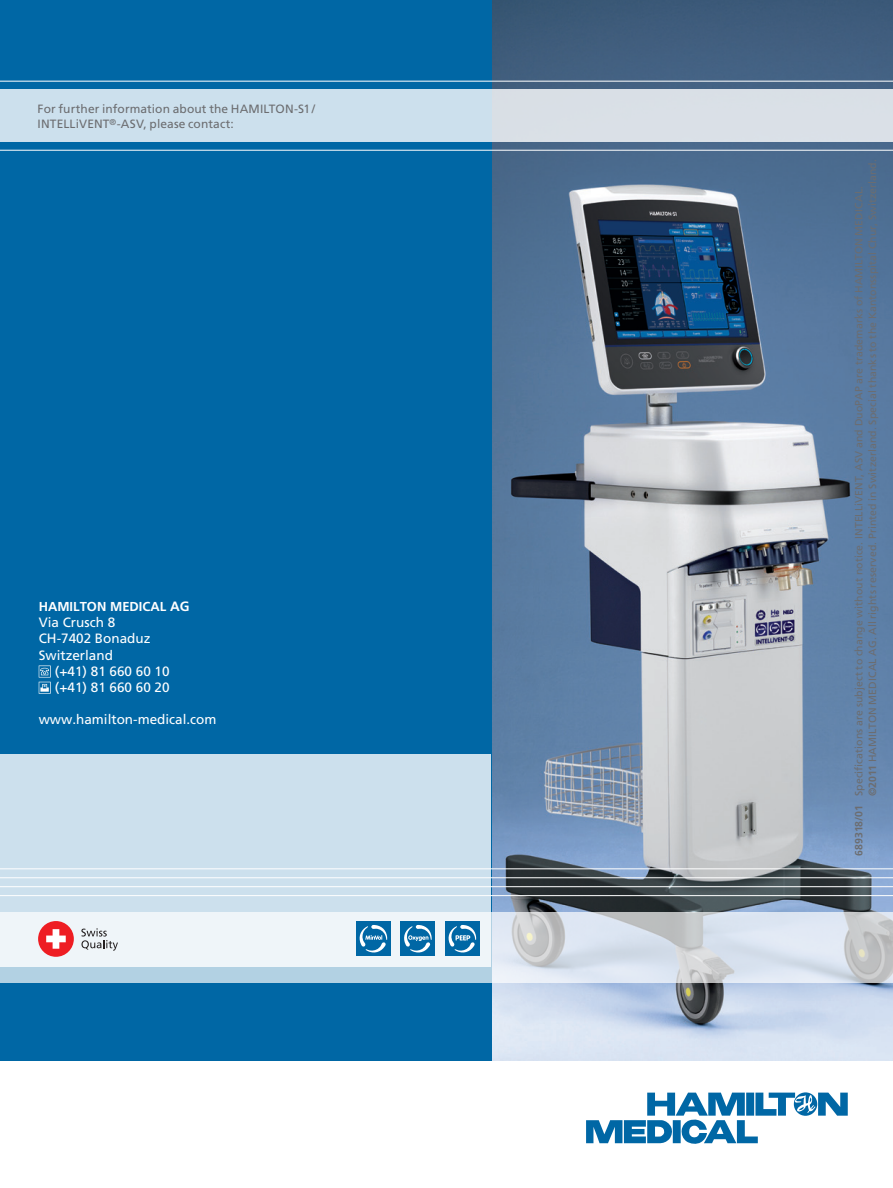
<style>
.page{position:relative;width:893px;height:1188px;background:#fff}
.page>*{position:absolute;margin:0;border:0;box-sizing:border-box;transform-origin:0 0}
.t1{font:13.5px/16.2px "Frutiger LT Std";color:#fff}
.t2{font:700 12.9px "Frutiger LT Std";color:#fff}
.t3{font:12px/15px "Frutiger LT Std";letter-spacing:.01em;color:#6c6d70}
.t4{font:10.5px/13.5px "Frutiger LT Std";letter-spacing:.005em;color:#6c6d70}
.s1{font-size:13.5px}
.s2{font-weight:700}
</style>
<div class="page">
<img style="left:491px;top:0;width:402px;height:1060px">
<div style="left:0;top:0;width:491px;height:1060px;background:#0067a5"></div>
<div style="left:0;top:89px;width:893px;height:53px;background:linear-gradient(to right,#c8e0ef,#dce0e5)"></div>
<div style="left:0;top:755px;width:491px;height:212px;background:#cce0ed"></div>
<hr style="left:0;top:81px;width:893px;height:1px;background:#fff">
<hr style="left:0;top:150px;width:893px;height:1px;background:#fff">
<svg style="left:586px;top:1093px;width:262px;height:51px"></svg>
<svg style="left:0;top:912px;width:893px;height:71px;background:#d9e3eb"></svg>
<div style="left:38px;top:921px;width:36px;height:36px;background:#ee1d23;border-radius:50%"></div>
<svg style="left:46px;top:929px;width:20px;height:20px"></svg>
<svg style="left:81px;top:928px;width:37px;height:23px"></svg>
<hr style="left:0;top:868px;width:893px;height:1px;background:#fff">
<hr style="left:0;top:877px;width:893px;height:1px;background:#fff">
<hr style="left:0;top:886px;width:893px;height:1px;background:#fff">
<hr style="left:0;top:895px;width:893px;height:1px;background:#fff">
<div style="left:445px;top:921px;width:35px;height:35px;background:#0067a5"></div>
<svg style="left:448px;top:925px;width:28px;height:28px"></svg>
<div style="left:400px;top:921px;width:35px;height:35px;background:#0067a5"></div>
<svg style="left:404px;top:925px;width:28px;height:28px"></svg>
<div style="left:356px;top:921px;width:35px;height:35px;background:#0067a5"></div>
<svg style="left:359px;top:925px;width:28px;height:28px"></svg>
<svg style="left:39px;top:666px;width:12px;height:28px"></svg>
<p class="t3" style="left:38px;top:101px;width:279px">For further information about the HAMILTON-S1/<br>INTELLiVENT<sup>®</sup>-ASV, please contact:</p>
<p class="t2" style="left:39px;top:599px;width:152px">HAMILTON MEDICAL <span class="s1">AG</span></p>
<p class="t1" style="left:39px;top:614px;width:113px">Via Crusch 8<br>CH-7402 Bonaduz<br>Switzerland</p>
<p class="t1" style="left:55px;top:663px;width:116px">(+41) 81 660 60 10 (+41) 81 660 60 20</p>
<p class="t1" style="left:39px;top:712px;width:179px">www.hamilton-medical.com</p>
<p class="t4" style="left:852px;top:796px;width:639px;text-indent:-60px;rotate:-90deg"><span class="s2">689318/01</span> Specifications are subject to change without notice. INTELLiVENT, ASV and DuoPAP are trademarks of HAMILTON MEDICAL. <span class="s2">©2011</span> HAMILTON MEDICAL AG. All rights reserved. Printed in Switzerland. Special thanks to the Kantonsspital Chur, Switzerland.</p>
</div>
